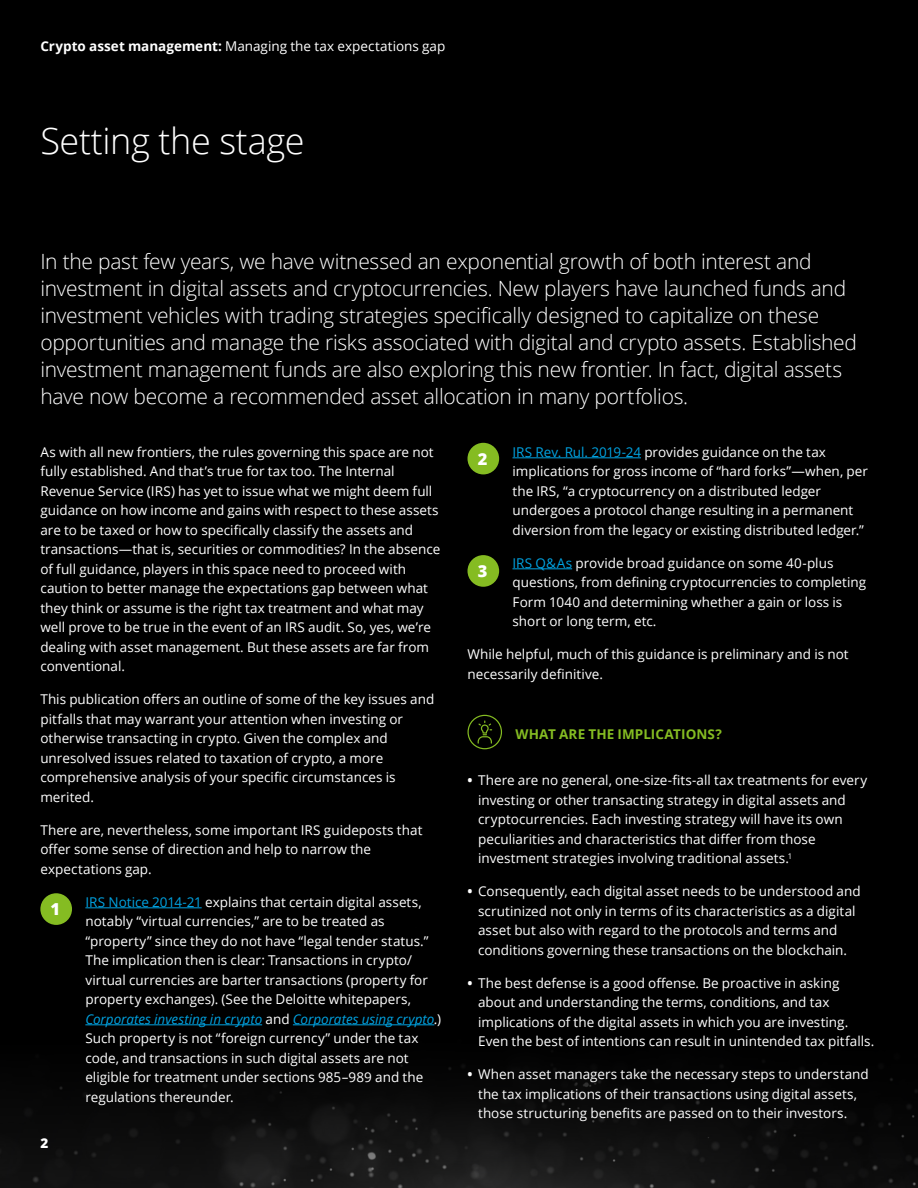
<style>
.page{position:relative;width:918px;height:1188px;background:#fff}
.page>*{position:absolute;margin:0;border:0;box-sizing:border-box;transform-origin:0 0}
.Story_heading_light{font:300 36px "Open Sans";letter-spacing:-.01em;color:#fff}
.Introduction__14_18p{font:300 21px/27px "Open Sans";letter-spacing:-.015em;color:#fff}
.t1{font:800 16.5px "Open Sans";color:#fff}
.Body_copy__white_8_5{font:13.5px/19.5px "Open Sans";color:#fff}
.Bubble_number_indent{font:13.5px/19.5px "Open Sans";color:#fff}
.Subhead_A__8_5_12pt{font:700 13.5px "Open Sans";letter-spacing:.005em;color:#85bc22}
.t2{font:800 13.5px "Open Sans";color:#fff}
.s1{font-weight:700}
.s2{color:#00a3e2}
.s3{font-style:italic;color:#00a3e2}
.s4{font-style:italic}
</style>
<div class="page">
<div style="left:0;top:0;width:918px;height:637px;background:#000"></div>
<img style="left:0;top:637px;width:918px;height:551px">
<hr style="left:85px;top:907px;width:117px;height:1px;background:#00a3e2">
<hr style="left:85px;top:1024px;width:177px;height:1px;background:#00a3e2">
<hr style="left:293px;top:1024px;width:141px;height:1px;background:#00a3e2">
<hr style="left:513px;top:457px;width:128px;height:1px;background:#00a3e2">
<hr style="left:513px;top:568px;width:59px;height:1px;background:#00a3e2">
<svg style="left:468px;top:715px;width:34px;height:34px"></svg>
<div style="left:40px;top:893px;width:32px;height:32px;background:#85bc22;border-radius:50%"></div>
<div style="left:468px;top:443px;width:31px;height:31px;background:#85bc22;border-radius:50%"></div>
<div style="left:468px;top:555px;width:31px;height:32px;background:#85bc22;border-radius:50%"></div>
<p class="Body_copy__white_8_5" style="left:40px;top:36px;width:406px"><span class="s1">Crypto asset management:</span> Managing the tax expectations gap</p>
<p class="Story_heading_light" style="left:40px;top:116px;width:266px">Setting the stage</p>
<p class="Introduction__14_18p" style="left:40px;top:247px;width:818px">In the past few years, we have witnessed an exponential growth of both interest and investment in digital assets and cryptocurrencies. New players have launched funds and investment vehicles with trading strategies specifically designed to capitalize on these opportunities and manage the risks associated with digital and crypto assets. Established investment management funds are also exploring this new frontier. In fact, digital assets have now become a recommended asset allocation in many portfolios.</p>
<p class="Body_copy__white_8_5" style="left:40px;top:442px;width:402px">As with all new frontiers, the rules governing this space are not fully established. And that’s true for tax too. The Internal Revenue Service (IRS) has yet to issue what we might deem full guidance on how income and gains with respect to these assets are to be taxed or how to specifically classify the assets and transactions—that is, securities or commodities? In the absence of full guidance, players in this space need to proceed with caution to better manage the expectations gap between what they think or assume is the right tax treatment and what may well prove to be true in the event of an IRS audit. So, yes, we’re dealing with asset management. But these assets are far from conventional.</p>
<p class="Body_copy__white_8_5" style="left:40px;top:689px;width:395px">This publication offers an outline of some of the key issues and pitfalls that may warrant your attention when investing or otherwise transacting in crypto. Given the complex and unresolved issues related to taxation of crypto, a more comprehensive analysis of your specific circumstances is merited.</p>
<p class="Body_copy__white_8_5" style="left:40px;top:820px;width:384px">There are, nevertheless, some important IRS guideposts that offer some sense of direction and help to narrow the expectations gap.</p>
<p class="Bubble_number_indent" style="left:85px;top:892px;width:357px"><span class="s2">IRS Notice 2014-21</span> explains that certain digital assets, notably “virtual currencies,” are to be treated as “property” since they do not have “legal tender status.” The implication then is clear: Transactions in crypto/ virtual currencies are barter transactions (property for property exchanges). (See the Deloitte whitepapers, <span class="s3">Corporates investing in crypto</span> and <span class="s3">Corporates using crypto</span><span class="s4">.</span>)<br>Such property is not “foreign currency” under the tax code, and transactions in such digital assets are not eligible for treatment under sections 985–989 and the regulations thereunder.</p>
<p class="Body_copy__white_8_5" style="left:513px;top:442px;width:357px"><span class="s2">IRS Rev. Rul. 2019-24</span> provides guidance on the tax implications for gross income of “hard forks”—when, per the IRS, “a cryptocurrency on a distributed ledger undergoes a protocol change resulting in a permanent diversion from the legacy or existing distributed ledger.”</p>
<p class="Body_copy__white_8_5" style="left:513px;top:553px;width:355px"><span class="s2">IRS Q&amp;As</span> provide broad guidance on some 40-plus questions, from defining cryptocurrencies to completing Form 1040 and determining whether a gain or loss is short or long term, etc.</p>
<p class="Body_copy__white_8_5" style="left:468px;top:644px;width:383px">While helpful, much of this guidance is preliminary and is not necessarily definitive.</p>
<p class="t1" style="left:478px;top:446px;width:11px">2</p>
<p class="t1" style="left:478px;top:559px;width:11px">3</p>
<p class="Subhead_A__8_5_12pt" style="left:515px;top:724px;width:208px">WHAT ARE THE IMPLICATIONS?</p>
<p class="Body_copy__white_8_5" style="left:478px;top:770px;width:391px;text-indent:-11px"><span class="s1">•</span> There are no general, one-size-fits-all tax treatments for every investing or other transacting strategy in digital assets and cryptocurrencies. Each investing strategy will have its own peculiarities and characteristics that differ from those investment strategies involving traditional assets.<sup>1</sup></p>
<p class="Body_copy__white_8_5" style="left:478px;top:881px;width:384px;text-indent:-11px"><span class="s1">•</span> Consequently, each digital asset needs to be understood and scrutinized not only in terms of its characteristics as a digital asset but also with regard to the protocols and terms and conditions governing these transactions on the blockchain.</p>
<p class="Body_copy__white_8_5" style="left:478px;top:973px;width:398px;text-indent:-11px"><span class="s1">•</span> The best defense is a good offense. Be proactive in asking about and understanding the terms, conditions, and tax implications of the digital assets in which you are investing.<br>Even the best of intentions can result in unintended tax pitfalls.</p>
<p class="Body_copy__white_8_5" style="left:478px;top:1064px;width:392px;text-indent:-11px"><span class="s1">•</span> When asset managers take the necessary steps to understand the tax implications of their transactions using digital assets, those structuring benefits are passed on to their investors.</p>
<p class="t1" style="left:51px;top:897px;width:11px">1</p>
<p class="t2" style="left:40px;top:1133px;width:9px">2</p>
</div>
